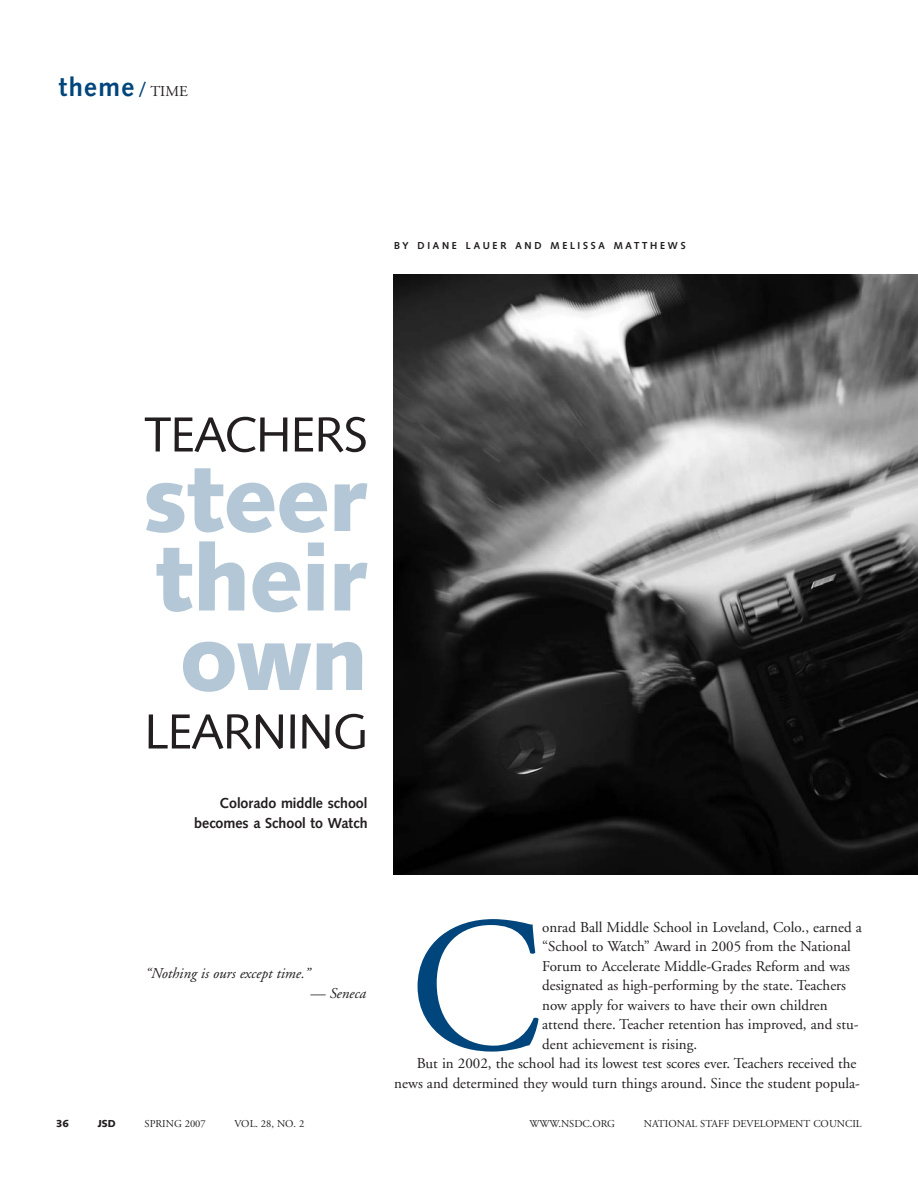
<style>
.page{position:relative;width:918px;height:1188px;background:#fff}
.page>*{position:absolute;margin:0;border:0;box-sizing:border-box;transform-origin:0 0}
.t1{font:191.4px "Adobe Garamond";color:#00457b}
.t2{font:700 96px/79.5px "Syntax T";letter-spacing:-.005em;color:#b3c7d7;text-align:justify}
.t3{font:51px "Syntax D";letter-spacing:-.005em;color:#231f20}
.t4{font:500 27px "Syntax D";letter-spacing:.055em;color:#00457b}
.t5{font:15px "Adobe Garamond";color:#231f20}
.t6{font:500 15px/19.5px "Syntax D";color:#231f20;text-align:right}
.t7{font:italic 15px "Adobe Garamond";color:#231f20}
.t8{font:10.5px "Adobe Garamond";color:#231f20}
.t9{font:500 10.5px "Syntax D";letter-spacing:.265em;color:#231f20}
.t10{font:700 10.5px "Syntax T";color:#231f20}
.s1{font-size:18px}
.s2{font-family:"Adobe Garamond";font-weight:400;font-size:15px;color:#231f20}
</style>
<div class="page">
<img style="left:394px;top:274px;width:524px;height:601px">
<h3 class="t4" style="left:59px;top:71px;width:131px">theme <span class="s1">/</span> <span class="s2">TIME</span></h3>
<p class="t9" style="left:394px;top:239px;width:293px">BY DIANE LAUER AND MELISSA MATTHEWS</p>
<h3 class="t3" style="left:144px;top:404px;width:225px">TEACHERS</h3>
<h2 class="t2" style="left:143px;top:458px;width:226px">steer their own</h2>
<h3 class="t3" style="left:145px;top:701px;width:224px">LEARNING</h3>
<p class="t6" style="left:194px;top:793px;width:175px">Colorado middle school becomes a School to Watch</p>
<p class="t7" style="left:146px;top:968px;width:166px">“Nothing is ours except time.”</p>
<p class="t7" style="left:311px;top:987px;width:57px">— Seneca</p>
<h1 class="t1" style="left:409px;top:912px;width:135px">C</h1>
<p class="t5" style="left:542px;top:921px;width:321px">onrad Ball Middle School in Loveland, Colo., earned a</p>
<p class="t5" style="left:542px;top:940px;width:310px">“School to Watch” Award in 2005 from the National</p>
<p class="t5" style="left:542px;top:960px;width:310px">Forum to Accelerate Middle-Grades Reform and was</p>
<p class="t5" style="left:542px;top:979px;width:305px">designated as high-performing by the state. Teachers</p>
<p class="t5" style="left:542px;top:999px;width:287px">now apply for waivers to have their own children</p>
<p class="t5" style="left:542px;top:1018px;width:318px">attend there. Teacher retention has improved, and stu-</p>
<p class="t5" style="left:542px;top:1038px;width:157px">dent achievement is rising.</p>
<p class="t5" style="left:417px;top:1057px;width:441px">But in 2002, the school had its lowest test scores ever. Teachers received the</p>
<p class="t5" style="left:394px;top:1077px;width:467px">news and determined they would turn things around. Since the student popula-</p>
<p class="t10" style="left:56px;top:1117px;width:14px">36</p>
<p class="t10" style="left:98px;top:1117px;width:19px">JSD</p>
<p class="t8" style="left:145px;top:1119px;width:63px">SPRING 2007</p>
<p class="t8" style="left:234px;top:1119px;width:71px">VOL. 28, NO. 2</p>
<p class="t8" style="left:529px;top:1119px;width:87px">WWW.NSDC.ORG</p>
<p class="t8" style="left:644px;top:1119px;width:219px">NATIONAL STAFF DEVELOPMENT COUNCIL</p>
</div>
